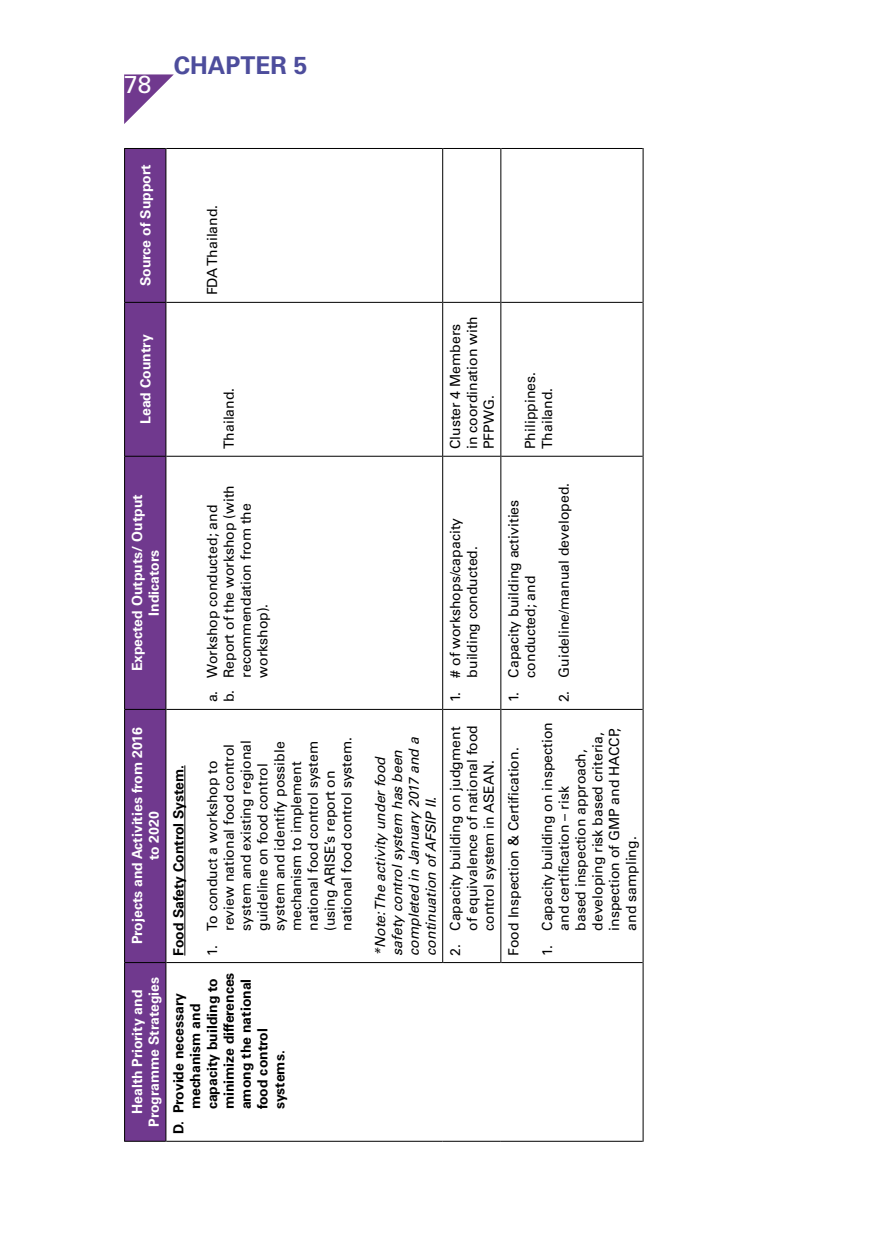
<style>
.page{position:relative;width:869px;height:1241px;background:#fff}
.page>*{position:absolute;margin:0;border:0;box-sizing:border-box;transform-origin:0 0}
.t1{font:700 24.5px "Univers";color:#4d4d9c}
.t2{font:24.5px "Univers";color:#fff}
.t3{font:14px/16.8px "Univers";color:#000}
.t4{font:700 14px/16.8px "Univers";color:#fff;text-align:center}
.t5{font:700 14px/16.8px "Univers";color:#000}
.t6{font:italic 14px/16.8px "Univers";letter-spacing:-.005em;color:#000}
</style>
<div class="page">
<svg style="left:124px;top:74px;width:50px;height:50px"></svg>
<div style="left:125px;top:149px;width:40px;height:991px;background:#70398e"></div>
<hr style="left:166px;top:1140px;width:276px;height:1px;background:#000">
<hr style="left:442px;top:1140px;width:58px;height:1px;background:#000">
<hr style="left:500px;top:1140px;width:142px;height:1px;background:#000">
<hr style="left:166px;top:961px;width:276px;height:1px;background:#000">
<hr style="left:166px;top:708px;width:276px;height:1px;background:#000">
<hr style="left:166px;top:456px;width:276px;height:1px;background:#000">
<hr style="left:166px;top:302px;width:276px;height:1px;background:#000">
<hr style="left:166px;top:148px;width:276px;height:1px;background:#000">
<hr style="left:442px;top:709px;width:1px;height:253px;background:#000">
<hr style="left:443px;top:961px;width:57px;height:1px;background:#000">
<hr style="left:442px;top:456px;width:1px;height:253px;background:#000">
<hr style="left:443px;top:708px;width:57px;height:1px;background:#000">
<hr style="left:442px;top:302px;width:1px;height:154px;background:#000">
<hr style="left:443px;top:456px;width:57px;height:1px;background:#000">
<hr style="left:442px;top:148px;width:1px;height:154px;background:#000">
<hr style="left:443px;top:302px;width:57px;height:1px;background:#000">
<hr style="left:443px;top:148px;width:57px;height:1px;background:#000">
<hr style="left:500px;top:709px;width:1px;height:253px;background:#000">
<hr style="left:501px;top:961px;width:141px;height:1px;background:#000">
<hr style="left:500px;top:456px;width:1px;height:253px;background:#000">
<hr style="left:501px;top:708px;width:141px;height:1px;background:#000">
<hr style="left:500px;top:302px;width:1px;height:154px;background:#000">
<hr style="left:501px;top:456px;width:141px;height:1px;background:#000">
<hr style="left:500px;top:148px;width:1px;height:154px;background:#000">
<hr style="left:501px;top:302px;width:141px;height:1px;background:#000">
<hr style="left:501px;top:148px;width:141px;height:1px;background:#000">
<hr style="left:124px;top:962px;width:1px;height:179px;background:#000">
<hr style="left:125px;top:1140px;width:40px;height:1px;background:#000">
<hr style="left:124px;top:709px;width:1px;height:253px;background:#000">
<hr style="left:125px;top:961px;width:40px;height:1px;background:#000">
<hr style="left:124px;top:456px;width:1px;height:253px;background:#000">
<hr style="left:125px;top:708px;width:40px;height:1px;background:#000">
<hr style="left:124px;top:302px;width:1px;height:154px;background:#000">
<hr style="left:125px;top:456px;width:40px;height:1px;background:#000">
<hr style="left:124px;top:148px;width:1px;height:154px;background:#000">
<hr style="left:125px;top:302px;width:40px;height:1px;background:#000">
<hr style="left:125px;top:148px;width:40px;height:1px;background:#000">
<hr style="left:165px;top:962px;width:1px;height:179px;background:#000">
<hr style="left:165px;top:709px;width:1px;height:253px;background:#000">
<hr style="left:165px;top:456px;width:1px;height:253px;background:#000">
<hr style="left:165px;top:302px;width:1px;height:154px;background:#000">
<hr style="left:165px;top:148px;width:1px;height:154px;background:#000">
<hr style="left:642px;top:962px;width:1px;height:179px;background:#000">
<hr style="left:642px;top:709px;width:1px;height:253px;background:#000">
<hr style="left:642px;top:456px;width:1px;height:253px;background:#000">
<hr style="left:642px;top:302px;width:1px;height:154px;background:#000">
<hr style="left:642px;top:148px;width:1px;height:154px;background:#000">
<hr style="left:184px;top:765px;width:1px;height:190px;background:#000">
<h1 class="t2" style="left:124px;top:70px;width:29px">78</h1>
<h1 class="t1" style="left:174px;top:51px;width:135px">CHAPTER 5</h1>
<p class="t4" style="left:137px;top:286px;width:123px;rotate:-90deg">Source of Support</p>
<p class="t4" style="left:137px;top:424px;width:91px;rotate:-90deg">Lead Country</p>
<p class="t3" style="left:204px;top:295px;width:92px;rotate:-90deg">FDA Thailand.</p>
<p class="t3" style="left:220px;top:449px;width:63px;rotate:-90deg">Thailand.</p>
<p class="t3" style="left:446px;top:449px;width:134px;rotate:-90deg">Cluster 4 Members in coordination with<br>PFPWG.</p>
<p class="t3" style="left:521px;top:449px;width:79px;rotate:-90deg">Philippines.<br>Thailand.</p>
<p class="t4" style="left:129px;top:671px;width:179px;rotate:-90deg">Expected Outputs/ Output<br>Indicators</p>
<p class="t4" style="left:129px;top:944px;width:218px;rotate:-90deg">Projects and Activities from 2016 to 2020</p>
<p class="t4" style="left:129px;top:1126px;width:151px;rotate:-90deg">Health Priority and<br>Programme Strategies</p>
<p class="t5" style="left:170px;top:955px;width:192px;rotate:-90deg">Food Safety Control System.</p>
<p class="t3" style="left:220px;top:702px;width:219px;rotate:-90deg">b. Report of the workshop (with</p>
<p class="t3" style="left:237px;top:677px;width:176px;rotate:-90deg">recommendation from the</p>
<p class="t3" style="left:204px;top:702px;width:199px;rotate:-90deg">a. Workshop conducted; and</p>
<p class="t3" style="left:254px;top:677px;width:75px;rotate:-90deg">workshop).</p>
<p class="t3" style="left:204px;top:930px;width:195px;text-indent:-25px;rotate:-90deg">1. To conduct a workshop to review national food control system and existing regional guideline on food control system and identify possible mechanism to implement national food control system (using ARISE’s report on national food control system.</p>
<p class="t6" style="left:372px;top:955px;width:220px;rotate:-90deg">*Note: The activity under food safety control system has been completed in January 2017 and a continuation of AFSIP II.</p>
<p class="t5" style="left:170px;top:1109px;width:138px;text-indent:-25px;rotate:-90deg">D. Provide necessary mechanism and capacity building to minimize differences among the national food control systems.</p>
<p class="t3" style="left:446px;top:702px;width:186px;text-align:center;rotate:-90deg">1. # of workshops/capacity building conducted.</p>
<p class="t3" style="left:446px;top:930px;width:207px;text-indent:-25px;rotate:-90deg">2. Capacity building on judgment of equivalence of national food control system in ASEAN.</p>
<p class="t3" style="left:505px;top:677px;width:179px;text-indent:-25px;rotate:-90deg">1. Capacity building activities conducted; and</p>
<p class="t3" style="left:555px;top:702px;width:221px;rotate:-90deg">2. Guideline/manual developed.</p>
<p class="t3" style="left:505px;top:955px;width:209px;rotate:-90deg">Food Inspection &amp; Certification.</p>
<p class="t3" style="left:538px;top:930px;width:210px;text-indent:-25px;rotate:-90deg">1. Capacity building on inspection and certification – risk<br>based inspection approach, developing risk based criteria, inspection of GMP and HACCP, and sampling.</p>
</div>
